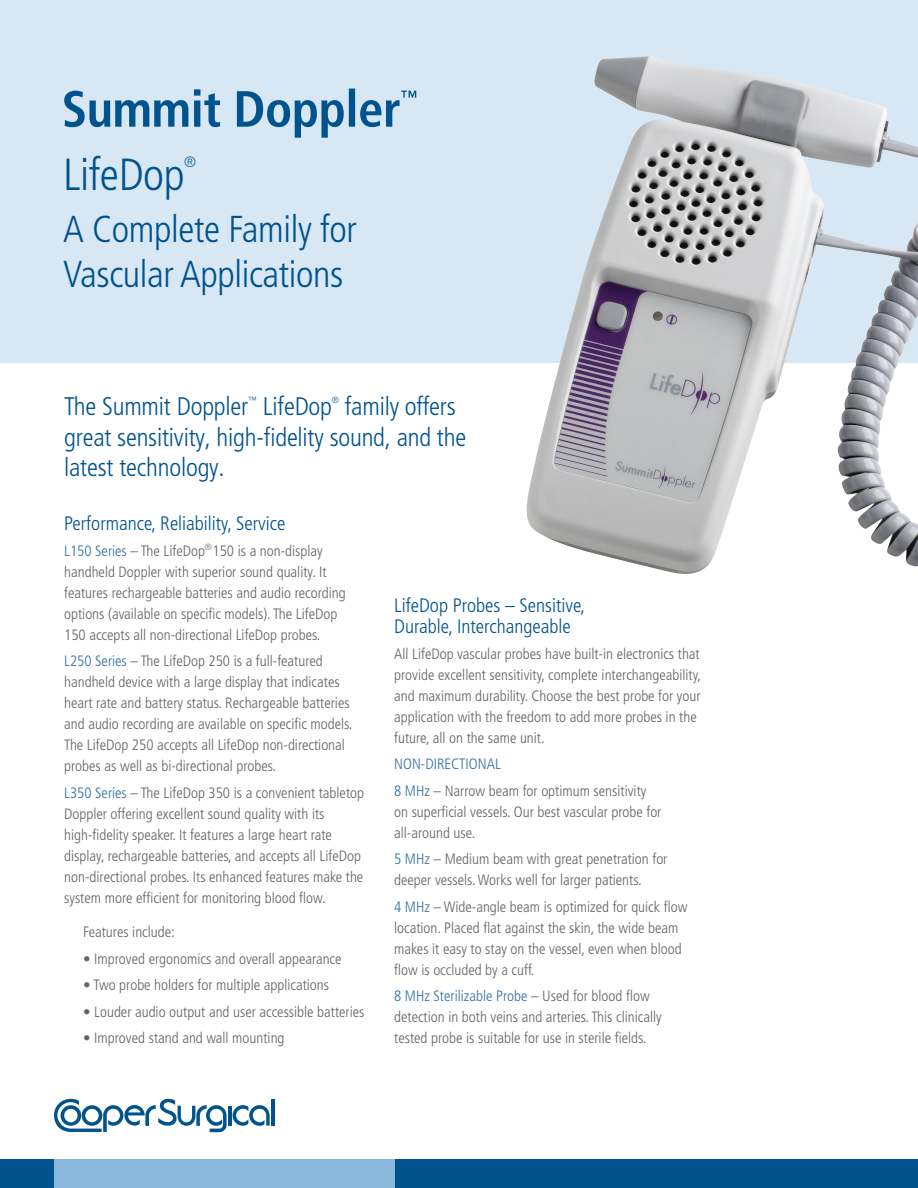
<style>
.page{position:relative;width:918px;height:1188px;background:#fff}
.page>*{position:absolute;margin:0;border:0;box-sizing:border-box;transform-origin:0 0}
.t1{font:300 condensed 45px "Frutiger LT Std";letter-spacing:-.01em;color:#00538d}
.t2{font:300 condensed 37.5px/45px "Frutiger LT Std";letter-spacing:-.01em;color:#00538d}
.t3{font:300 condensed 25.5px/30.6px "Frutiger LT Std";letter-spacing:-.01em;color:#00538d}
.t4{font:300 condensed 19.5px/21px "Frutiger LT Std";color:#00538d}
.t5{font:300 condensed 15px/21px "Frutiger LT Std";color:#636366}
.t6{font:300 condensed 15px "Frutiger LT Std";color:#2f6fa5}
.t7{font:300 condensed 15px "Frutiger LT Std";color:#00538d}
.t8{font:300 condensed 9px "Frutiger LT Std";color:#00538d}
.s1{color:#2f6fa5}
</style>
<div class="page">
<div style="left:0;top:0;width:918px;height:363px;background:#d8e7f4"></div>
<div style="left:0;top:1159px;width:918px;height:29px;background:#00538d"></div>
<div style="left:54px;top:1159px;width:340px;height:29px;background:#8ab8dd"></div>
<hr style="left:228px;top:1106px;width:3px;height:20px;background:#00538d">
<svg style="left:233px;top:1105px;width:37px;height:21px"></svg>
<hr style="left:271px;top:1099px;width:4px;height:27px;background:#00538d">
<svg style="left:54px;top:1099px;width:173px;height:33px"></svg>
<img style="left:526px;top:57px;width:392px;height:517px">
<svg style="left:64px;top:89px;width:352px;height:49px"></svg>
<p class="t1" style="left:63px;top:149px;width:123px">LifeDop</p>
<p class="t7" style="left:184px;top:154px;width:13px">®</p>
<p class="t2" style="left:63px;top:207px;width:295px">A Complete Family for<br>Vascular Applications</p>
<p class="t3" style="left:64px;top:391px;width:186px">The Summit Doppler</p>
<p class="t8" style="left:248px;top:395px;width:10px">™</p>
<p class="t3" style="left:263px;top:391px;width:71px">LifeDop</p>
<p class="t8" style="left:332px;top:395px;width:9px">®</p>
<p class="t3" style="left:64px;top:391px;width:404px;text-indent:281px">family offers great sensitivity, high-fidelity sound, and the latest technology.</p>
<p class="t4" style="left:64px;top:513px;width:223px">Performance, Reliability, Service</p>
<p class="t5" style="left:64px;top:541px;width:283px"><span class="s1">L150 Series</span> – The LifeDop<sup>®</sup>150 is a non-display handheld Doppler with superior sound quality. It features rechargeable batteries and audio recording options (available on specific models). The LifeDop 150 accepts all non-directional LifeDop probes.</p>
<p class="t5" style="left:64px;top:651px;width:290px"><span class="s1">L250 Series</span> – The LifeDop 250 is a full-featured handheld device with a large display that indicates heart rate and battery status. Rechargeable batteries and audio recording are available on specific models.<br>The LifeDop 250 accepts all LifeDop non-directional probes as well as bi-directional probes.</p>
<p class="t5" style="left:64px;top:782px;width:301px"><span class="s1">L350 Series</span> – The LifeDop 350 is a convenient tabletop Doppler offering excellent sound quality with its high-fidelity speaker. It features a large heart rate display, rechargeable batteries, and accepts all LifeDop non-directional probes. Its enhanced features make the system more efficient for monitoring blood flow.</p>
<p class="t5" style="left:83px;top:922px;width:93px">Features include:</p>
<p class="t5" style="left:83px;top:948px;width:260px">• Improved ergonomics and overall appearance</p>
<p class="t5" style="left:83px;top:975px;width:247px">• Two probe holders for multiple applications</p>
<p class="t5" style="left:83px;top:1001px;width:283px">• Louder audio output and user accessible batteries</p>
<p class="t5" style="left:83px;top:1027px;width:203px">• Improved stand and wall mounting</p>
<p class="t4" style="left:394px;top:595px;width:193px">LifeDop Probes – Sensitive,<br>Durable, Interchangeable</p>
<p class="t5" style="left:394px;top:643px;width:309px">All LifeDop vascular probes have built-in electronics that provide excellent sensitivity, complete interchangeability, and maximum durability. Choose the best probe for your application with the freedom to add more probes in the future, all on the same unit.</p>
<p class="t6" style="left:394px;top:756px;width:108px">NON-DIRECTIONAL</p>
<p class="t5" style="left:394px;top:780px;width:269px"><span class="s1">8 MHz</span> – Narrow beam for optimum sensitivity on superficial vessels. Our best vascular probe for all-around use.</p>
<p class="t5" style="left:394px;top:849px;width:275px"><span class="s1">5 MHz</span> – Medium beam with great penetration for deeper vessels. Works well for larger patients.</p>
<p class="t5" style="left:394px;top:896px;width:295px"><span class="s1">4 MHz</span> – Wide-angle beam is optimized for quick flow location. Placed flat against the skin, the wide beam makes it easy to stay on the vessel, even when blood flow is occluded by a cuff.</p>
<p class="t5" style="left:394px;top:985px;width:269px"><span class="s1">8 MHz Sterilizable Probe</span> – Used for blood flow detection in both veins and arteries. This clinically tested probe is suitable for use in sterile fields.</p>
</div>
